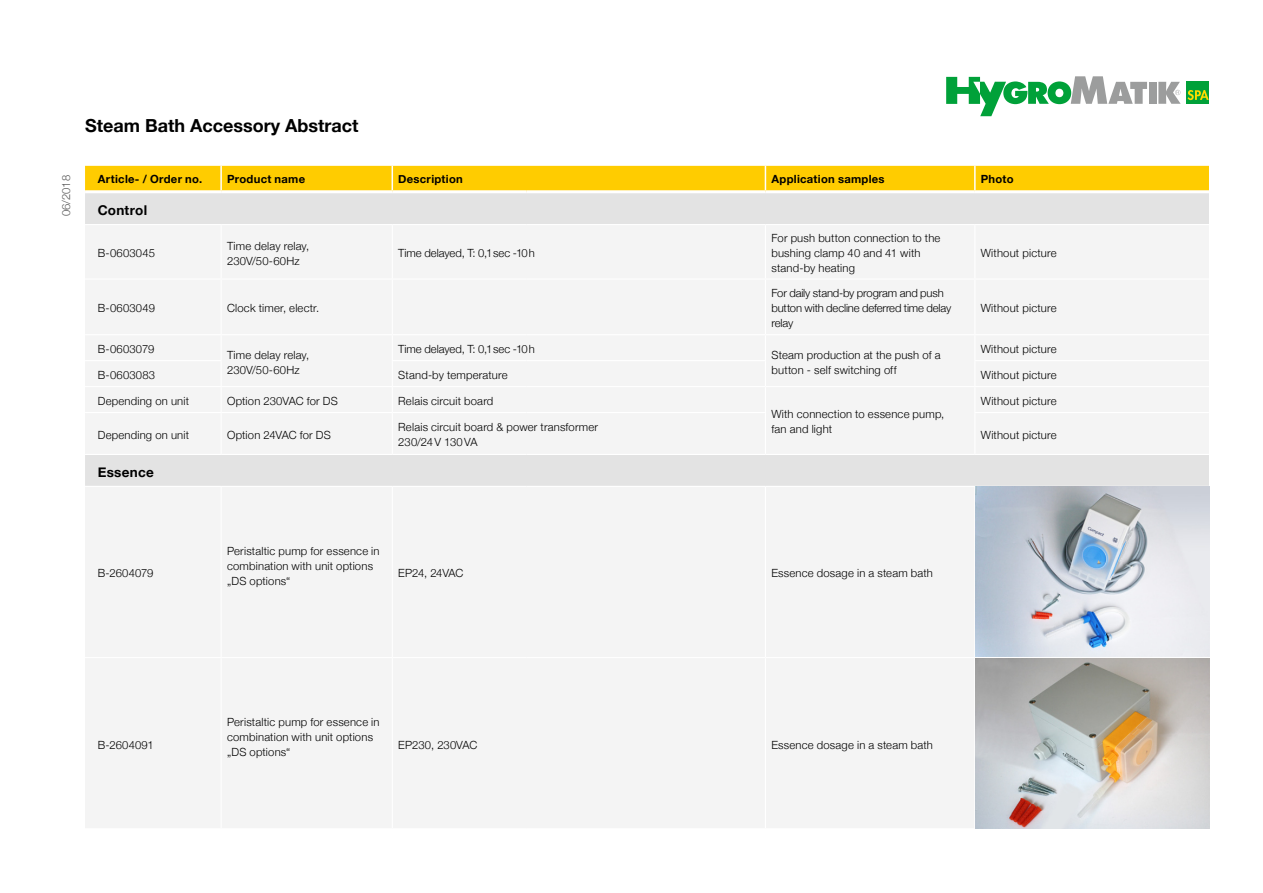
<style>
.page{position:relative;width:1263px;height:893px;background:#fff}
.page>*{position:absolute;margin:0;border:0;box-sizing:border-box;transform-origin:0 0}
.t1{font:700 18px "Helvetica Neue";color:#000}
.t2{font:700 13.5px "Helvetica Neue";letter-spacing:.02em;color:#000}
.t3{font:300 11.25px/15px "Helvetica Neue";letter-spacing:.015em;color:#000}
.t4{font:300 11.25px/15px "Helvetica Neue";letter-spacing:-.01em;color:#000}
.t5{font:700 11.25px "Helvetica Neue";letter-spacing:.025em;color:#000}
.t6{font:300 11.25px "Helvetica Neue";letter-spacing:-.015em;color:#000}
.t7{font:300 11.25px "Helvetica Neue";color:#565656}
</style>
<div class="page">
<div style="left:1149px;top:82px;width:8px;height:22px;background:#9c9d9d"></div>
<svg style="left:1158px;top:82px;width:22px;height:22px"></svg>
<svg style="left:946px;top:76px;width:201px;height:40px"></svg>
<div style="left:1187px;top:82px;width:22px;height:22px;background:#00a139"></div>
<svg style="left:1187px;top:90px;width:22px;height:10px"></svg>
<div style="left:85px;top:193px;width:1124px;height:31px;background:#e3e3e3"></div>
<div style="left:85px;top:226px;width:1124px;height:602px;background:#f4f4f4"></div>
<div style="left:85px;top:166px;width:1124px;height:24px;background:#fc0"></div>
<hr style="left:974px;top:166px;width:2px;height:24px;background:#fff">
<hr style="left:221px;top:225px;width:1px;height:53px;background:#fff">
<hr style="left:392px;top:225px;width:1px;height:53px;background:#fff">
<hr style="left:765px;top:225px;width:1px;height:53px;background:#fff">
<hr style="left:974px;top:225px;width:1px;height:53px;background:#fff">
<hr style="left:85px;top:278px;width:136px;height:2px;background:#fff">
<hr style="left:221px;top:278px;width:171px;height:2px;background:#fff">
<hr style="left:221px;top:280px;width:1px;height:54px;background:#fff">
<hr style="left:392px;top:278px;width:135px;height:2px;background:#fff">
<hr style="left:392px;top:280px;width:1px;height:54px;background:#fff">
<hr style="left:527px;top:278px;width:238px;height:2px;background:#fff">
<hr style="left:765px;top:278px;width:210px;height:2px;background:#fff">
<hr style="left:765px;top:280px;width:1px;height:54px;background:#fff">
<hr style="left:975px;top:278px;width:234px;height:2px;background:#fff">
<hr style="left:974px;top:280px;width:1px;height:54px;background:#fff">
<hr style="left:85px;top:334px;width:136px;height:1px;background:#fff">
<hr style="left:221px;top:334px;width:171px;height:1px;background:#fff">
<hr style="left:392px;top:334px;width:135px;height:1px;background:#fff">
<hr style="left:527px;top:334px;width:238px;height:1px;background:#fff">
<hr style="left:765px;top:334px;width:210px;height:1px;background:#fff">
<hr style="left:975px;top:334px;width:234px;height:1px;background:#fff">
<hr style="left:85px;top:360px;width:137px;height:1px;background:#fff">
<hr style="left:392px;top:360px;width:135px;height:1px;background:#fff">
<hr style="left:527px;top:360px;width:239px;height:1px;background:#fff">
<hr style="left:974px;top:360px;width:235px;height:1px;background:#fff">
<hr style="left:85px;top:386px;width:136px;height:1px;background:#fff">
<hr style="left:221px;top:386px;width:171px;height:1px;background:#fff">
<svg style="left:221px;top:335px;width:1px;height:77px"></svg>
<hr style="left:392px;top:386px;width:135px;height:1px;background:#fff">
<svg style="left:392px;top:335px;width:1px;height:77px"></svg>
<hr style="left:527px;top:386px;width:238px;height:1px;background:#fff">
<hr style="left:765px;top:386px;width:210px;height:1px;background:#fff">
<svg style="left:765px;top:335px;width:1px;height:77px"></svg>
<hr style="left:975px;top:386px;width:234px;height:1px;background:#fff">
<svg style="left:974px;top:335px;width:1px;height:77px"></svg>
<hr style="left:85px;top:412px;width:136px;height:1px;background:#fff">
<hr style="left:221px;top:412px;width:171px;height:1px;background:#fff">
<hr style="left:221px;top:413px;width:1px;height:41px;background:#fff">
<hr style="left:392px;top:412px;width:135px;height:1px;background:#fff">
<hr style="left:392px;top:413px;width:1px;height:41px;background:#fff">
<hr style="left:527px;top:412px;width:239px;height:1px;background:#fff">
<hr style="left:765px;top:413px;width:1px;height:41px;background:#fff">
<hr style="left:974px;top:412px;width:235px;height:1px;background:#fff">
<hr style="left:974px;top:413px;width:1px;height:41px;background:#fff">
<hr style="left:85px;top:454px;width:136px;height:1px;background:#fff">
<hr style="left:221px;top:454px;width:171px;height:1px;background:#fff">
<hr style="left:392px;top:454px;width:135px;height:1px;background:#fff">
<hr style="left:527px;top:454px;width:238px;height:1px;background:#fff">
<hr style="left:765px;top:454px;width:210px;height:1px;background:#fff">
<hr style="left:975px;top:454px;width:234px;height:1px;background:#fff">
<hr style="left:85px;top:486px;width:136px;height:1px;background:#fff">
<hr style="left:221px;top:486px;width:171px;height:1px;background:#fff">
<hr style="left:221px;top:487px;width:1px;height:170px;background:#fff">
<hr style="left:392px;top:486px;width:135px;height:1px;background:#fff">
<hr style="left:392px;top:487px;width:1px;height:170px;background:#fff">
<hr style="left:527px;top:486px;width:238px;height:1px;background:#fff">
<hr style="left:765px;top:486px;width:210px;height:1px;background:#fff">
<hr style="left:765px;top:487px;width:1px;height:170px;background:#fff">
<hr style="left:975px;top:486px;width:234px;height:1px;background:#fff">
<hr style="left:974px;top:487px;width:1px;height:170px;background:#fff">
<hr style="left:85px;top:657px;width:136px;height:1px;background:#fff">
<hr style="left:221px;top:657px;width:171px;height:1px;background:#fff">
<hr style="left:221px;top:658px;width:1px;height:170px;background:#fff">
<hr style="left:392px;top:657px;width:135px;height:1px;background:#fff">
<hr style="left:392px;top:658px;width:1px;height:170px;background:#fff">
<hr style="left:527px;top:657px;width:238px;height:1px;background:#fff">
<hr style="left:765px;top:657px;width:210px;height:1px;background:#fff">
<hr style="left:765px;top:658px;width:1px;height:170px;background:#fff">
<hr style="left:974px;top:658px;width:1px;height:170px;background:#fff">
<img style="left:975px;top:487px;width:234px;height:341px">
<h1 class="t1" style="left:85px;top:115px;width:275px">Steam Bath Accessory Abstract</h1>
<p class="t7" style="left:59px;top:216px;width:43px;rotate:-90deg">06/2018</p>
<p class="t5" style="left:98px;top:172px;width:106px">Article- / Order no.</p>
<p class="t5" style="left:227px;top:172px;width:80px">Product name</p>
<p class="t5" style="left:398px;top:172px;width:66px">Description</p>
<p class="t5" style="left:771px;top:172px;width:115px">Application samples</p>
<p class="t5" style="left:981px;top:172px;width:34px">Photo</p>
<p class="t2" style="left:98px;top:202px;width:51px">Control</p>
<p class="t3" style="left:98px;top:246px;width:59px">B-0603045</p>
<p class="t3" style="left:227px;top:238px;width:84px">Time delay relay,<br>230V/50-60Hz</p>
<p class="t3" style="left:398px;top:245px;width:138px">Time delayed, T: 0,1sec -10h</p>
<p class="t3" style="left:771px;top:231px;width:171px">For push button connection to the bushing clamp 40 and 41 with stand-by heating</p>
<p class="t3" style="left:981px;top:245px;width:77px">Without picture</p>
<p class="t3" style="left:98px;top:301px;width:59px">B-0603049</p>
<p class="t3" style="left:227px;top:301px;width:94px">Clock timer, electr.</p>
<p class="t4" style="left:771px;top:286px;width:181px">For daily stand-by program and push button with decline deferred time delay relay</p>
<p class="t3" style="left:981px;top:301px;width:77px">Without picture</p>
<p class="t3" style="left:98px;top:341px;width:58px">B-0603079</p>
<p class="t3" style="left:398px;top:341px;width:138px">Time delayed, T: 0,1sec -10h</p>
<p class="t3" style="left:981px;top:341px;width:77px">Without picture</p>
<p class="t3" style="left:771px;top:347px;width:171px">Steam production at the push of a button - self switching off</p>
<p class="t3" style="left:227px;top:347px;width:84px">Time delay relay,<br>230V/50-60Hz</p>
<p class="t3" style="left:98px;top:367px;width:59px">B-0603083</p>
<p class="t3" style="left:398px;top:367px;width:111px">Stand-by temperature</p>
<p class="t3" style="left:981px;top:367px;width:77px">Without picture</p>
<p class="t3" style="left:98px;top:393px;width:93px">Depending on unit</p>
<p class="t3" style="left:227px;top:393px;width:112px">Option 230VAC for DS</p>
<p class="t3" style="left:398px;top:393px;width:97px">Relais circuit board</p>
<p class="t3" style="left:771px;top:407px;width:174px">With connection to essence pump, fan and light</p>
<p class="t3" style="left:981px;top:393px;width:77px">Without picture</p>
<p class="t3" style="left:98px;top:427px;width:93px">Depending on unit</p>
<p class="t3" style="left:227px;top:427px;width:105px">Option 24VAC for DS</p>
<p class="t3" style="left:398px;top:420px;width:201px">Relais circuit board &amp; power transformer<br>230/24V 130VA</p>
<p class="t3" style="left:981px;top:427px;width:77px">Without picture</p>
<p class="t2" style="left:98px;top:464px;width:58px">Essence</p>
<p class="t3" style="left:98px;top:566px;width:57px">B-2604079</p>
<p class="t3" style="left:98px;top:737px;width:58px">B-2604091</p>
<p class="t3" style="left:227px;top:543px;width:154px">Peristaltic pump for essence in combination with unit options „DS options“</p>
<p class="t6" style="left:398px;top:566px;width:67px">EP24, 24VAC</p>
<p class="t3" style="left:771px;top:566px;width:163px">Essence dosage in a steam bath</p>
<p class="t3" style="left:227px;top:714px;width:154px">Peristaltic pump for essence in combination with unit options „DS options“</p>
<p class="t3" style="left:398px;top:737px;width:81px">EP230, 230VAC</p>
<p class="t3" style="left:771px;top:737px;width:163px">Essence dosage in a steam bath</p>
</div>
